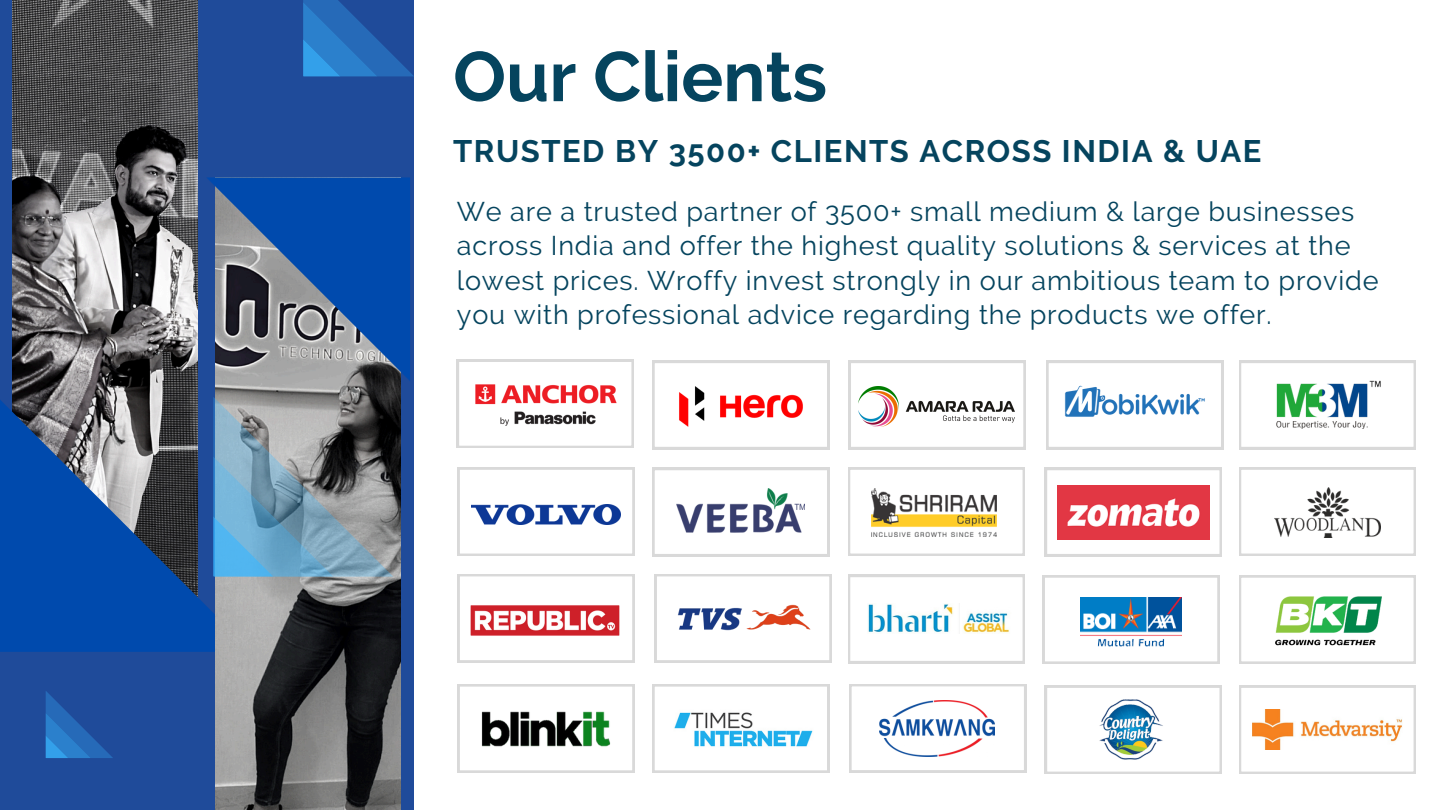
<style>
.page{position:relative;width:1440px;height:810px;background:#fff}
.page>*{position:absolute;margin:0;border:0;box-sizing:border-box;transform-origin:0 0}
.t1{font:700 70px "Raleway";color:#05445e}
.t2{font:700 31px "Raleway";letter-spacing:.05em;color:#05445e}
.t3{font:27px/34.5px "Raleway";letter-spacing:.03em;color:#05445e}
</style>
<div class="page">
<div style="left:0;top:0;width:414px;height:810px;background:#1f4b9a"></div>
<img style="left:13px;top:0;width:184px;height:400px">
<svg style="left:0;top:400px;width:216px;height:252px;background:#295695"></svg>
<img style="left:216px;top:381px;width:184px;height:429px">
<svg style="left:207px;top:177px;width:203px;height:204px;background:#41679d"></svg>
<svg style="left:213px;top:397px;width:180px;height:180px;background:#7792a2"></svg>
<svg style="left:303px;top:0;width:110px;height:76px"></svg>
<svg style="left:46px;top:691px;width:67px;height:67px"></svg>
<svg style="left:457px;top:360px;width:177px;height:88px"></svg>
<img style="left:475px;top:384px;width:142px;height:41px">
<svg style="left:652px;top:361px;width:177px;height:88px"></svg>
<img style="left:663px;top:380px;width:156px;height:54px">
<svg style="left:849px;top:361px;width:177px;height:88px"></svg>
<img style="left:858px;top:386px;width:156px;height:41px">
<svg style="left:1046px;top:361px;width:177px;height:88px"></svg>
<img style="left:1059px;top:384px;width:151px;height:40px">
<svg style="left:1239px;top:361px;width:177px;height:88px"></svg>
<img style="left:1272px;top:379px;width:111px;height:50px">
<svg style="left:458px;top:468px;width:176px;height:88px"></svg>
<img style="left:471px;top:504px;width:149px;height:21px">
<svg style="left:652px;top:468px;width:177px;height:88px"></svg>
<img style="left:677px;top:489px;width:128px;height:43px">
<svg style="left:848px;top:468px;width:177px;height:88px"></svg>
<img style="left:871px;top:489px;width:126px;height:48px">
<svg style="left:1045px;top:468px;width:177px;height:88px"></svg>
<svg style="left:1239px;top:468px;width:177px;height:88px"></svg>
<img style="left:1274px;top:488px;width:106px;height:49px">
<svg style="left:458px;top:574px;width:176px;height:88px"></svg>
<img style="left:465px;top:600px;width:161px;height:40px">
<svg style="left:655px;top:574px;width:177px;height:88px"></svg>
<img style="left:666px;top:598px;width:154px;height:43px">
<svg style="left:848px;top:575px;width:177px;height:88px"></svg>
<img style="left:867px;top:603px;width:147px;height:31px">
<svg style="left:1043px;top:575px;width:176px;height:89px"></svg>
<img style="left:1080px;top:598px;width:102px;height:49px">
<svg style="left:1239px;top:575px;width:177px;height:89px"></svg>
<img style="left:1272px;top:592px;width:114px;height:57px">
<svg style="left:458px;top:684px;width:176px;height:89px"></svg>
<svg style="left:652px;top:684px;width:177px;height:89px"></svg>
<img style="left:674px;top:708px;width:141px;height:41px">
<svg style="left:849px;top:684px;width:177px;height:88px"></svg>
<img style="left:880px;top:700px;width:114px;height:56px">
<svg style="left:1045px;top:686px;width:177px;height:88px"></svg>
<img style="left:1097px;top:696px;width:68px;height:67px">
<svg style="left:1239px;top:686px;width:177px;height:88px"></svg>
<img style="left:1253px;top:709px;width:150px;height:41px">
<img style="left:1058px;top:485px;width:151px;height:54px">
<img style="left:464px;top:698px;width:164px;height:62px">
<p class="t1" style="left:453px;top:35px;width:375px">Our Clients</p>
<p class="t2" style="left:453px;top:133px;width:810px">TRUSTED BY 3500+ CLIENTS ACROSS INDIA &amp; UAE</p>
<p class="t3" style="left:457px;top:194px;width:923px">We are a trusted partner of 3500+ small medium &amp; large businesses across India and offer the highest quality solutions &amp; services at the lowest prices. Wroffy invest strongly in our ambitious team to provide you with professional advice regarding the products we offer.</p>
</div>
